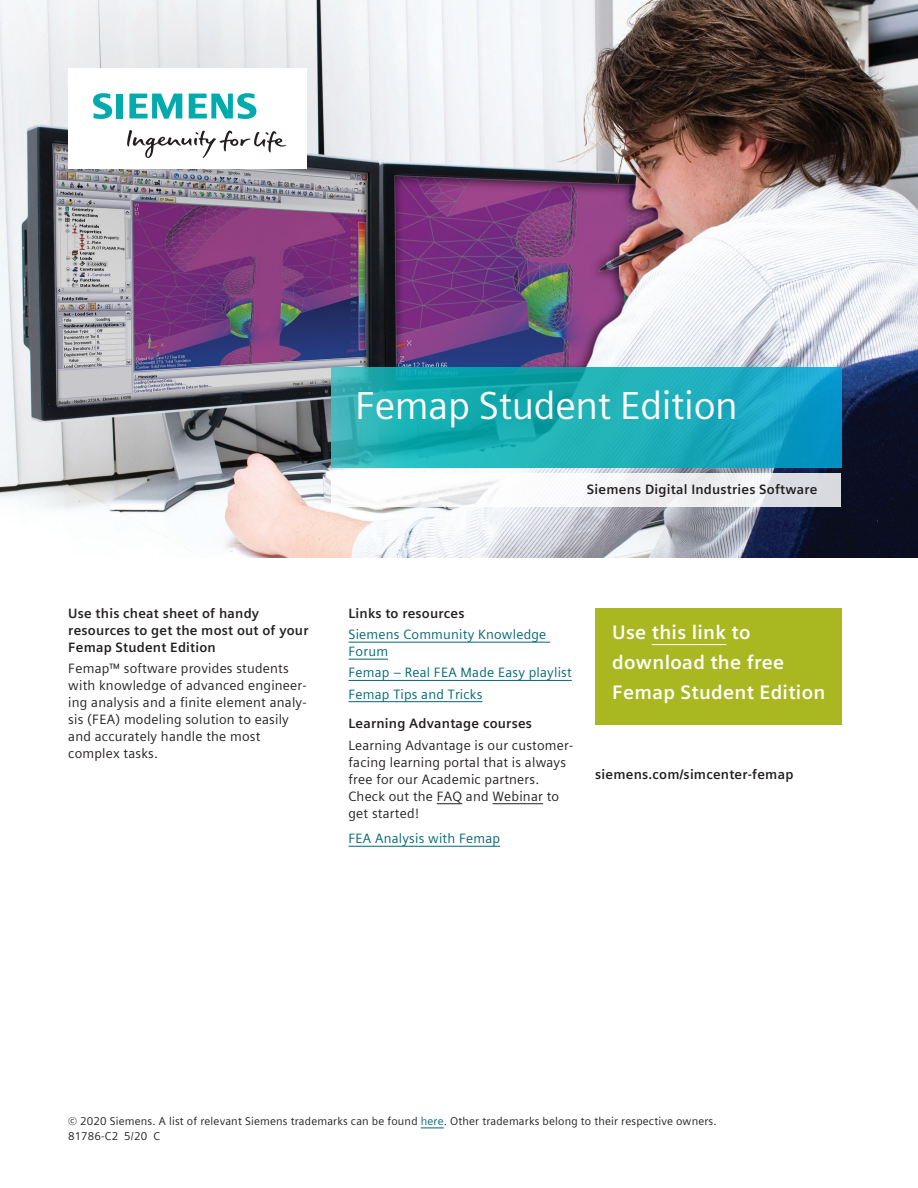
<style>
.page{position:relative;width:918px;height:1188px;background:#fff}
.page>*{position:absolute;margin:0;border:0;box-sizing:border-box;transform-origin:0 0}
.t1{font:39px "Siemens Sans Global";letter-spacing:-.01em;color:#fff}
.t2{font:700 19.5px/30px "Siemens Sans Global";letter-spacing:.015em;color:#fff}
.t3{font:13.5px/17px "Siemens Sans Global";letter-spacing:.015em;color:#231f20}
.t4{font:700 13.5px/17px "Siemens Sans Global";letter-spacing:.015em;color:#231f20}
.t5{font:13.5px/17px "Siemens Sans Global";letter-spacing:.015em;color:#006776}
.t6{font:11.25px/14.7px "Siemens Sans Global";letter-spacing:.015em;color:#231f20}
.s1{color:#006776}
</style>
<div class="page">
<img style="left:0;top:0;width:918px;height:558px">
<hr style="left:349px;top:642px;width:201px;height:1px;background:#006776">
<hr style="left:349px;top:659px;width:39px;height:1px;background:#006776">
<hr style="left:349px;top:680px;width:223px;height:1px;background:#006776">
<hr style="left:349px;top:701px;width:133px;height:1px;background:#006776">
<svg style="left:437px;top:803px;width:25px;height:1px"></svg>
<hr style="left:493px;top:803px;width:50px;height:1px;background:#231f20">
<hr style="left:349px;top:846px;width:151px;height:1px;background:#006776">
<div style="left:595px;top:608px;width:246px;height:116px;background:#a9b720"></div>
<hr style="left:652px;top:644px;width:74px;height:1px;background:#fff">
<svg style="left:421px;top:1128px;width:23px;height:1px"></svg>
<svg style="left:332px;top:473px;width:509px;height:33px;fill:#f6f6f8"></svg>
<svg style="left:332px;top:367px;width:509px;height:100px;background:#1aabb8"></svg>
<div style="left:0;top:0;width:492px;height:358px;background:#231f20;opacity:.14"></div>
<div style="left:68px;top:68px;width:238px;height:101px;background:#fff"></div>
<svg style="left:127px;top:130px;width:159px;height:28px"></svg>
<svg style="left:93px;top:93px;width:30px;height:26px"></svg>
<svg style="left:129px;top:94px;width:53px;height:25px"></svg>
<svg style="left:189px;top:93px;width:67px;height:26px"></svg>
<h1 class="t1" style="left:355px;top:376px;width:384px">Femap Student Edition</h1>
<p class="t4" style="left:587px;top:481px;width:232px">Siemens Digital Industries Software</p>
<p class="t4" style="left:68px;top:605px;width:242px">Use this cheat sheet of handy resources to get the most out of your<br>Femap Student Edition</p>
<p class="t3" style="left:68px;top:660px;width:240px">Femap™ software provides students with knowledge of advanced engineer&shy;ing analysis and a finite element analy&shy;sis (FEA) modeling solution to easily and accurately handle the most complex tasks.</p>
<p class="t4" style="left:349px;top:605px;width:118px">Links to resources</p>
<p class="t5" style="left:349px;top:626px;width:199px">Siemens Community Knowledge<br>Forum</p>
<p class="t5" style="left:349px;top:662px;width:225px;line-height:21.3px">Femap – Real FEA Made Easy playlist<br>Femap Tips and Tricks</p>
<p class="t4" style="left:349px;top:715px;width:185px">Learning Advantage courses</p>
<p class="t3" style="left:349px;top:737px;width:226px">Learning Advantage is our customer&shy;facing learning portal that is always free for our Academic partners.<br>Check out the FAQ and Webinar to get started!</p>
<p class="t5" style="left:349px;top:830px;width:153px">FEA Analysis with Femap</p>
<h2 class="t2" style="left:612px;top:617px;width:215px">Use this link to download the free<br>Femap Student Edition</h2>
<p class="t4" style="left:595px;top:766px;width:200px">siemens.com/simcenter-femap</p>
<p class="t6" style="left:68px;top:1114px;width:650px">© 2020 Siemens. A list of relevant Siemens trademarks can be found <span class="s1">here</span>. Other trademarks belong to their respective owners.<br>81786-C2 5/20 C</p>
</div>
